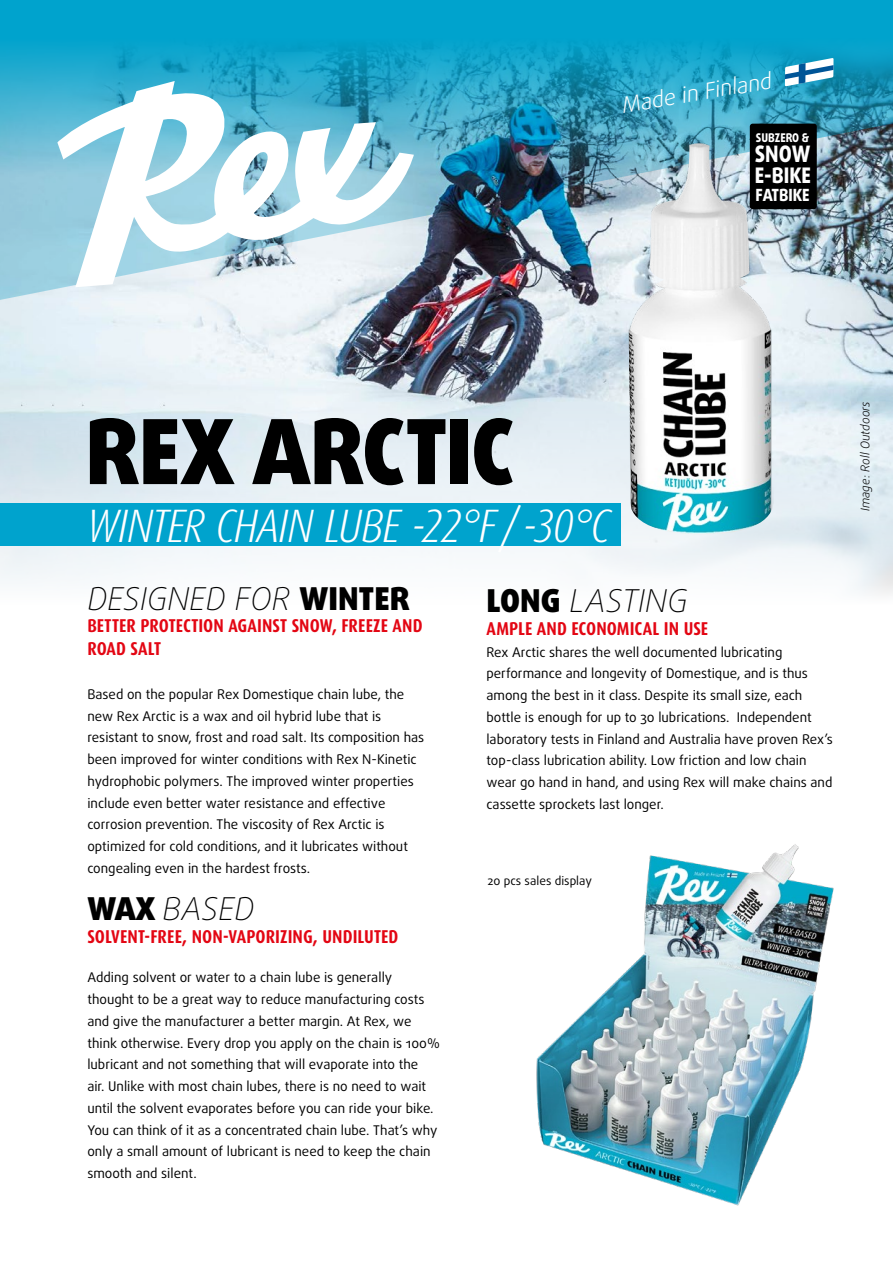
<style>
.page{position:relative;width:893px;height:1263px;background:#fff}
.page>*{position:absolute;margin:0;border:0;box-sizing:border-box;transform-origin:0 0}
.t1{font:900 89.7px "Daxline Pro";letter-spacing:-.01em;color:#000;scale:.95 1}
.t2{font:italic 300 condensed 46.8px "Dax Pro";letter-spacing:-.03em;color:#fff}
.t3{font:italic 100 31.5px "Daxline Pro";color:#000}
.t4{font:800 22.65px "Daxline Pro";color:#fff;scale:.9 1}
.t5{font:italic 300 21.9px "Daxline Pro";color:#fff}
.t6{font:800 21.45px "Daxline Pro";color:#fff;scale:.9 1}
.t7{font:700 18.6px/22.4px "Dax Condensed";letter-spacing:.005em;color:#e30613}
.t8{font:800 16.8px "Daxline Pro";color:#fff;scale:.9 1}
.t9{font:13.35px/21.8px "Daxline Pro";color:#000}
.t10{font:italic 300 12px "Daxline Pro";color:#000}
.t11{font:12px "Daxline Pro";color:#000}
.t12{font:800 12px "Daxline Pro";color:#fff;scale:.9 1}
.s1{font-weight:900;font-style:normal}
</style>
<div class="page">
<img style="left:0;top:308px;width:893px;height:287px">
<img style="left:0;top:0;width:893px;height:308px">
<svg style="left:57px;top:81px;width:357px;height:206px"></svg>
<img style="left:626px;top:136px;width:151px;height:399px">
<div style="left:0;top:503px;width:621px;height:43px;background:#00a3cd"></div>
<svg style="left:774px;top:58px;width:70px;height:28px"></svg>
<div style="left:750px;top:124px;width:67px;height:85px;background:#000;border-radius:3px"></div>
<img style="left:536px;top:844px;width:298px;height:362px">
<h3 class="t5" style="left:620px;top:92px;width:153px;rotate:-10deg">Made in Finland</h3>
<p class="t12" style="left:756px;top:129px;width:61px">SUBZERO &amp;</p>
<h3 class="t4" style="left:755px;top:139px;width:63px">SNOW</h3>
<h3 class="t6" style="left:755px;top:161px;width:64px">E-BIKE</h3>
<p class="t8" style="left:756px;top:184px;width:62px">FATBIKE</p>
<h1 class="t1" style="left:85px;top:392px;width:453px">REX ARCTIC</h1>
<h2 class="t2" style="left:87px;top:496px;width:525px">WINTER CHAIN LUBE -22°F / -30°C</h2>
<h3 class="t3" style="left:87px;top:578px;width:324px">DESIGNED FOR <span class="s1">WINTER</span></h3>
<h3 class="t7" style="left:87px;top:615px;width:337px">BETTER PROTECTION AGAINST SNOW, FREEZE AND<br>ROAD SALT</h3>
<p class="t9" style="left:87px;top:683px;width:338px">Based on the popular Rex Domestique chain lube, the new Rex Arctic is a wax and oil hybrid lube that is resistant to snow, frost and road salt. Its composition has been improved for winter conditions with Rex N-Kinetic hydrophobic polymers. The improved winter properties include even better water resistance and effective corrosion prevention. The viscosity of Rex Arctic is optimized for cold conditions, and it lubricates without congealing even in the hardest frosts.</p>
<h3 class="t3" style="left:87px;top:888px;width:169px"><span class="s1">WAX</span> BASED</h3>
<h3 class="t7" style="left:87px;top:925px;width:313px">SOLVENT-FREE, NON-VAPORIZING, UNDILUTED</h3>
<p class="t9" style="left:87px;top:967px;width:354px">Adding solvent or water to a chain lube is generally thought to be a great way to reduce manufacturing costs and give the manufacturer a better margin. At Rex, we think otherwise. Every drop you apply on the chain is 100% lubricant and not something that will evaporate into the<br>air. Unlike with most chain lubes, there is no need to wait until the solvent evaporates before you can ride your bike.<br>You can think of it as a concentrated chain lube. That’s why only a small amount of lubricant is need to keep the chain smooth and silent.</p>
<h3 class="t3" style="left:486px;top:580px;width:203px"><span class="s1">LONG</span> LASTING</h3>
<h3 class="t7" style="left:486px;top:617px;width:223px">AMPLE AND ECONOMICAL IN USE</h3>
<p class="t9" style="left:486px;top:641px;width:348px">Rex Arctic shares the well documented lubricating performance and longevity of Domestique, and is thus among the best in it class. Despite its small size, each bottle is enough for up to 30 lubrications. Independent laboratory tests in Finland and Australia have proven Rex’s top-class lubrication ability. Low friction and low chain wear go hand in hand, and using Rex will make chains and cassette sprockets last longer.</p>
<p class="t11" style="left:488px;top:873px;width:106px">20 pcs sales display</p>
<p class="t10" style="left:857px;top:511px;width:111px;rotate:-90deg">Image: Roll Outdoors</p>
</div>
